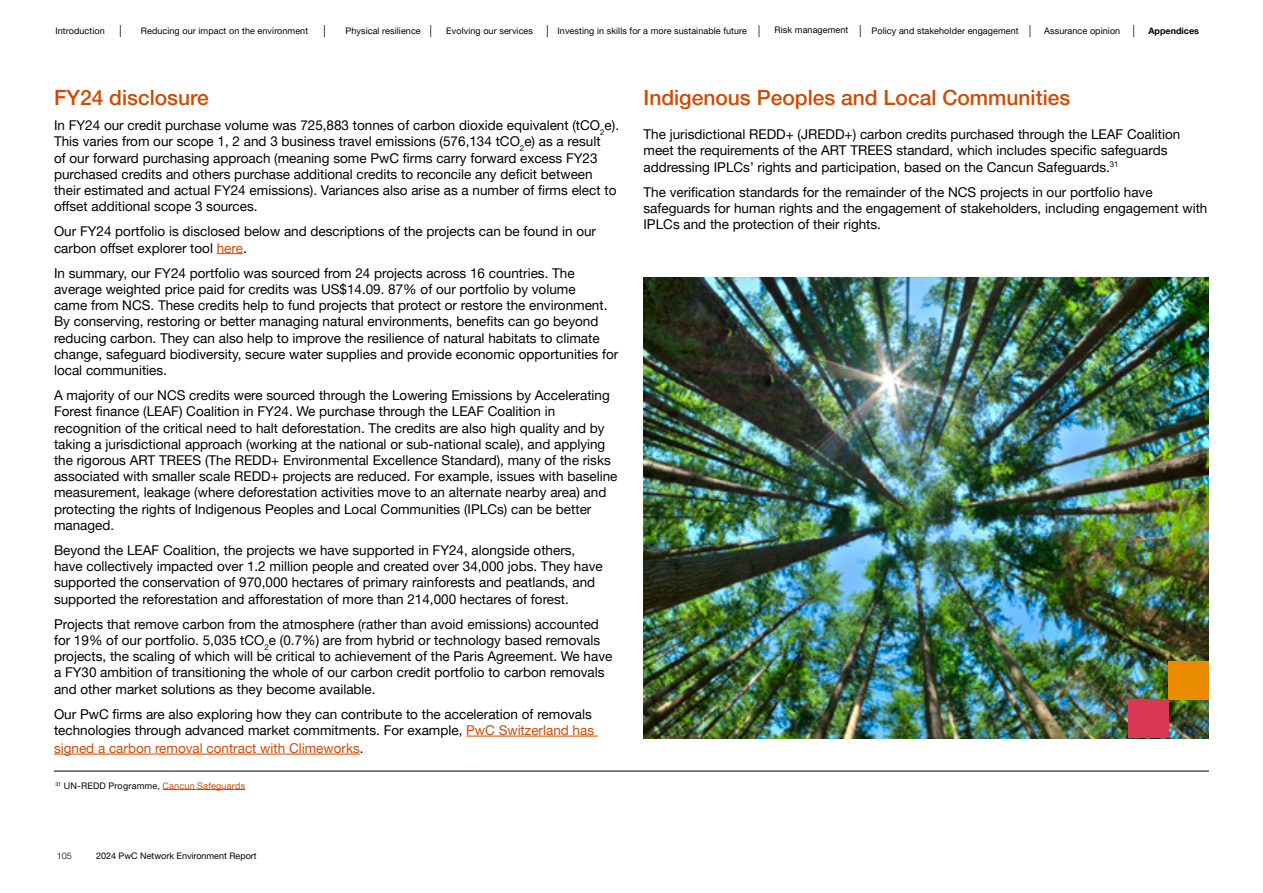
<style>
.page{position:relative;width:1263px;height:893px;background:#fff}
.page>*{position:absolute;margin:0;border:0;box-sizing:border-box;transform-origin:0 0}
.t1{font:500 21px "Helvetica Neue LT Pro";color:#d04a02}
.t2{font:13.5px/16.2px "Helvetica Neue LT Pro";color:#000}
.t3{font:13.5px "Helvetica Neue LT Pro";color:#d04a02}
.t4{font:9px "Helvetica Neue LT Pro";letter-spacing:.01em;color:#000}
.t5{font:700 9px "Helvetica Neue LT Pro";color:#000}
.t6{font:300 9px "Helvetica Neue LT Pro";color:#000}
.s1{color:#d04a02}
.s2{color:#000}
</style>
<div class="page">
<svg style="left:120px;top:25px;width:1px;height:12px"></svg>
<svg style="left:324px;top:25px;width:1px;height:12px"></svg>
<svg style="left:430px;top:25px;width:1px;height:12px"></svg>
<svg style="left:547px;top:25px;width:1px;height:12px"></svg>
<svg style="left:759px;top:25px;width:1px;height:12px"></svg>
<svg style="left:860px;top:25px;width:1px;height:12px"></svg>
<svg style="left:1029px;top:25px;width:1px;height:12px"></svg>
<svg style="left:1133px;top:25px;width:1px;height:12px"></svg>
<img style="left:643px;top:277px;width:566px;height:461px">
<svg style="left:217px;top:253px;width:26px;height:1px"></svg>
<hr style="left:466px;top:736px;width:132px;height:1px;background:#d04a02">
<hr style="left:54px;top:754px;width:306px;height:1px;background:#d04a02">
<hr style="left:54px;top:771px;width:1155px;height:1px;background:#000">
<hr style="left:163px;top:789px;width:82px;height:1px;background:#d04a02">
<div style="left:1169px;top:662px;width:40px;height:38px;background:#eb8c00"></div>
<div style="left:1128px;top:700px;width:41px;height:38px;background:#d93854"></div>
<p class="t4" style="left:55px;top:26px;width:51px">Introduction</p>
<p class="t4" style="left:141px;top:25px;width:169px">Reducing our impact on the environment</p>
<p class="t4" style="left:345px;top:25px;width:77px">Physical resilience</p>
<p class="t4" style="left:446px;top:25px;width:88px">Evolving our services</p>
<p class="t4" style="left:557px;top:25px;width:191px">Investing in skills for a more sustainable future</p>
<p class="t4" style="left:775px;top:25px;width:75px">Risk management</p>
<p class="t4" style="left:871px;top:25px;width:149px">Policy and stakeholder engagement</p>
<p class="t4" style="left:1044px;top:25px;width:77px">Assurance opinion</p>
<p class="t4" style="left:1169px;top:25px;width:28px">ndices</p>
<p class="t5" style="left:1148px;top:26px;width:52px">Appendices</p>
<h1 class="t1" style="left:54px;top:85px;width:156px">FY24 disclosure</h1>
<p class="t2" style="left:54px;top:117px;width:567px">In FY24 our credit purchase volume was 725,883 tonnes of carbon dioxide equivalent (tCO<sub>2</sub>e).<br>This varies from our scope 1, 2 and 3 business travel emissions (576,134 tCO<sub>2</sub>e) as a result<br>of our forward purchasing approach (meaning some PwC firms carry forward excess FY23 purchased credits and others purchase additional credits to reconcile any deficit between their estimated and actual FY24 emissions). Variances also arise as a number of firms elect to offset additional scope 3 sources.</p>
<p class="t2" style="left:54px;top:223px;width:544px">Our FY24 portfolio is disclosed below and descriptions of the projects can be found in our carbon offset explorer tool <span class="s1">here</span>.</p>
<p class="t2" style="left:54px;top:265px;width:566px">In summary, our FY24 portfolio was sourced from 24 projects across 16 countries. The average weighted price paid for credits was US$14.09. 87% of our portfolio by volume<br>came from NCS. These credits help to fund projects that protect or restore the environment.<br>By conserving, restoring or better managing natural environments, benefits can go beyond reducing carbon. They can also help to improve the resilience of natural habitats to climate change, safeguard biodiversity, secure water supplies and provide economic opportunities for local communities.</p>
<p class="t2" style="left:54px;top:387px;width:565px">A majority of our NCS credits were sourced through the Lowering Emissions by Accelerating Forest finance (LEAF) Coalition in FY24. We purchase through the LEAF Coalition in recognition of the critical need to halt deforestation. The credits are also high quality and by taking a jurisdictional approach (working at the national or sub-national scale), and applying the rigorous ART TREES (The REDD+ Environmental Excellence Standard), many of the risks associated with smaller scale REDD+ projects are reduced. For example, issues with baseline measurement, leakage (where deforestation activities move to an alternate nearby area) and protecting the rights of Indigenous Peoples and Local Communities (IPLCs) can be better managed.</p>
<p class="t2" style="left:54px;top:542px;width:550px">Beyond the LEAF Coalition, the projects we have supported in FY24, alongside others, have collectively impacted over 1.2 million people and created over 34,000 jobs. They have supported the conservation of 970,000 hectares of primary rainforests and peatlands, and supported the reforestation and afforestation of more than 214,000 hectares of forest.</p>
<p class="t2" style="left:54px;top:616px;width:560px">Projects that remove carbon from the atmosphere (rather than avoid emissions) accounted for 19% of our portfolio. 5,035 tCO<sub>2</sub>e (0.7%) are from hybrid or technology based removals projects, the scaling of which will be critical to achievement of the Paris Agreement. We have a FY30 ambition of transitioning the whole of our carbon credit portfolio to carbon removals and other market solutions as they become available.</p>
<p class="t2" style="left:54px;top:706px;width:542px">Our PwC firms are also exploring how they can contribute to the acceleration of removals technologies through advanced market commitments. For example, <span class="s1">PwC Switzerland has</span></p>
<p class="t3" style="left:54px;top:740px;width:311px">signed a carbon removal contract with Climeworks<span class="s2">.</span></p>
<p class="t4" style="left:55px;top:780px;width:191px"><sup>31</sup> UN-REDD Programme, <span class="s1">Cancun Safeguards</span></p>
<p class="t6" style="left:57px;top:851px;width:17px">105</p>
<p class="t4" style="left:96px;top:851px;width:162px">2024 PwC Network Environment Report</p>
<h1 class="t1" style="left:643px;top:85px;width:428px">Indigenous Peoples and Local Communities</h1>
<p class="t2" style="left:643px;top:126px;width:538px">The jurisdictional REDD+ (JREDD+) carbon credits purchased through the LEAF Coalition meet the requirements of the ART TREES standard, which includes specific safeguards addressing IPLCs’ rights and participation, based on the Cancun Safeguards.<sup>31</sup></p>
<p class="t2" style="left:643px;top:184px;width:565px">The verification standards for the remainder of the NCS projects in our portfolio have safeguards for human rights and the engagement of stakeholders, including engagement with<br>IPLCs and the protection of their rights.</p>
</div>
